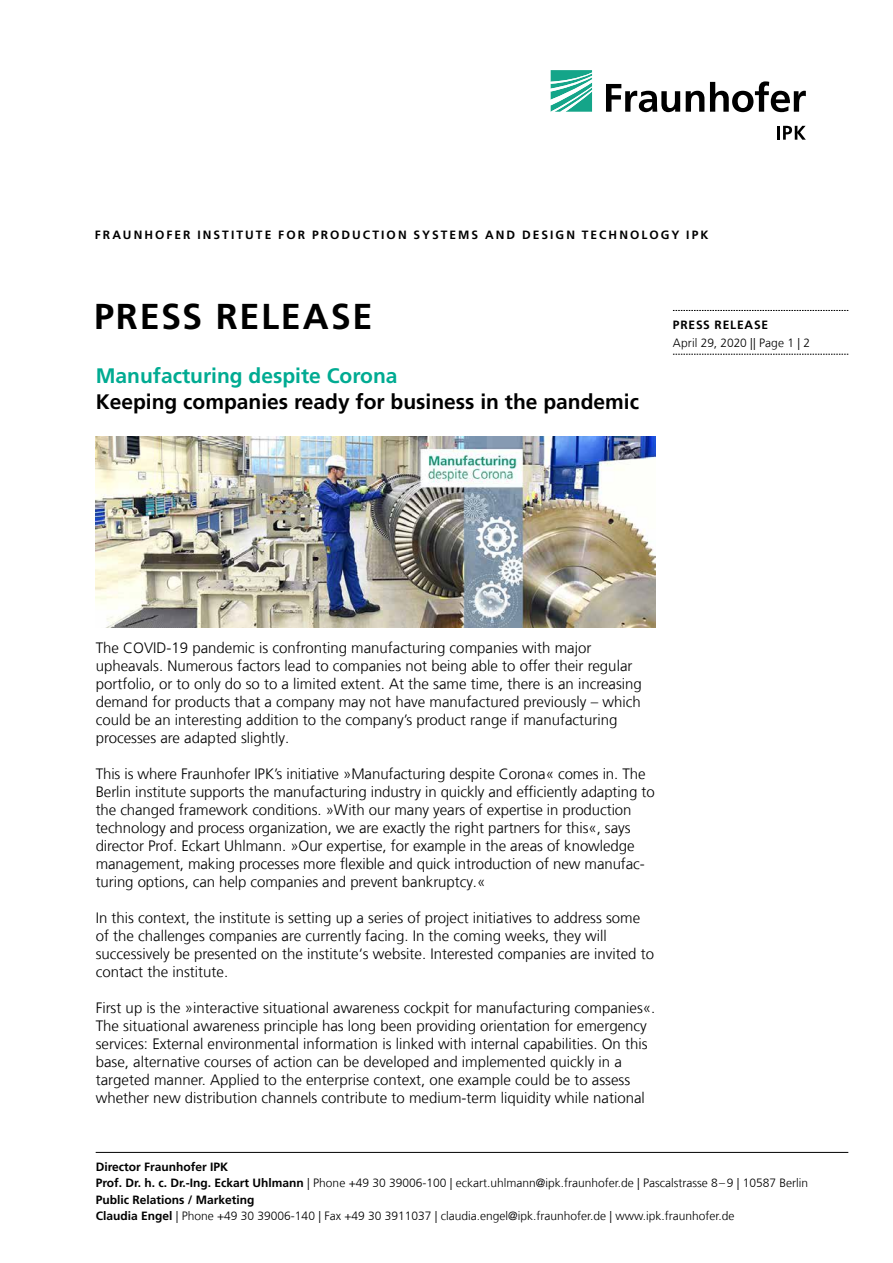
<style>
.page{position:relative;width:893px;height:1263px;background:#fff}
.page>*{position:absolute;margin:0;border:0;box-sizing:border-box;transform-origin:0 0}
.t1{font:700 36px "Frutiger LT Com";letter-spacing:.045em;color:#000}
.t2{font:700 21px "Frutiger LT Com";color:#000}
.t3{font:700 21px "Frutiger LT Com";color:#00ab92}
.t4{font:300 15px/18px "Frutiger LT Com";color:#000}
.t5{font:300 12px/16.5px "Frutiger LT Com";color:#000}
.t6{font:700 12px "Frutiger LT Com";letter-spacing:.17em;color:#000}
.t7{font:700 12px "Frutiger LT Com";letter-spacing:.07em;color:#000}
.s1{font-weight:700}
</style>
<div class="page">
<svg style="left:551px;top:70px;width:41px;height:42px"></svg>
<svg style="left:606px;top:81px;width:200px;height:31px"></svg>
<svg style="left:777px;top:126px;width:29px;height:14px"></svg>
<svg style="left:673px;top:310px;width:175px;height:1px"></svg>
<svg style="left:673px;top:354px;width:175px;height:1px"></svg>
<hr style="left:96px;top:1152px;width:752px;height:1px;background:#000">
<img style="left:96px;top:437px;width:560px;height:190px">
<p class="t6" style="left:95px;top:227px;width:303px">Fraunhofer Insti tute for pRO DU cTION</p>
<p class="t6" style="left:414px;top:227px;width:179px">Systems aN D d esi gn TECHN</p>
<p class="t6" style="left:630px;top:227px;width:80px">ology i pk</p>
<h1 class="t1" style="left:94px;top:295px;width:280px">Press release</h1>
<h2 class="t3" style="left:96px;top:363px;width:303px">Manufacturing despite Corona</h2>
<h2 class="t2" style="left:96px;top:389px;width:545px">Keeping companies ready for business in the pandemic</h2>
<p class="t6" style="left:673px;top:317px;width:9px">PRESS</p>
<p class="t7" style="left:714px;top:317px;width:55px">release</p>
<p class="t5" style="left:673px;top:334px;width:139px">April 29, 2020 || Page 1 | 2</p>
<p class="t4" style="left:96px;top:639px;width:548px">The COVID-19 pandemic is confronting manufacturing companies with major upheavals. Numerous factors lead to companies not being able to offer their regular portfolio, or to only do so to a limited extent. At the same time, there is an increasing demand for products that a company may not have manufactured previously – which could be an interesting addition to the company’s product range if manufacturing processes are adapted slightly.</p>
<p class="t4" style="left:96px;top:765px;width:560px">This is where Fraunhofer IPK’s initiative »Manufacturing despite Corona« comes in. The Berlin institute supports the manufacturing industry in quickly and efficiently adapting to the changed framework conditions. »With our many years of expertise in production technology and process organization, we are exactly the right partners for this«, says director Prof. Eckart Uhlmann. »Our expertise, for example in the areas of knowledge management, making processes more flexible and quick introduction of new manufac&shy;turing options, can help companies and prevent bankruptcy.«</p>
<p class="t4" style="left:96px;top:909px;width:560px">In this context, the institute is setting up a series of project initiatives to address some of the challenges companies are currently facing. In the coming weeks, they will successively be presented on the institute‘s website. Interested companies are invited to contact the institute.</p>
<p class="t4" style="left:96px;top:999px;width:561px">First up is the »interactive situational awareness cockpit for manufacturing companies«.<br>The situational awareness principle has long been providing orientation for emergency services: External environmental information is linked with internal capabilities. On this base, alternative courses of action can be developed and implemented quickly in a targeted manner. Applied to the enterprise context, one example could be to assess whether new distribution channels contribute to medium-term liquidity while national</p>
<p class="t5" style="left:96px;top:1158px;width:714px"><span class="s1">Director Fraunhofer IPK<br>Prof. Dr. h. c. Dr.-Ing. Eckart Uhlmann</span> | Phone +49 30 39006-100 | eckart.uhlmann@ipk.fraunhofer.de | Pascalstrasse 8–9 | 10587 Berlin <span class="s1">Public Relations / Marketing<br>Claudia Engel</span> | Phone +49 30 39006-140 | Fax +49 30 3911037 | claudia.engel@ipk.fraunhofer.de | www.ipk.fraunhofer.de</p>
</div>
